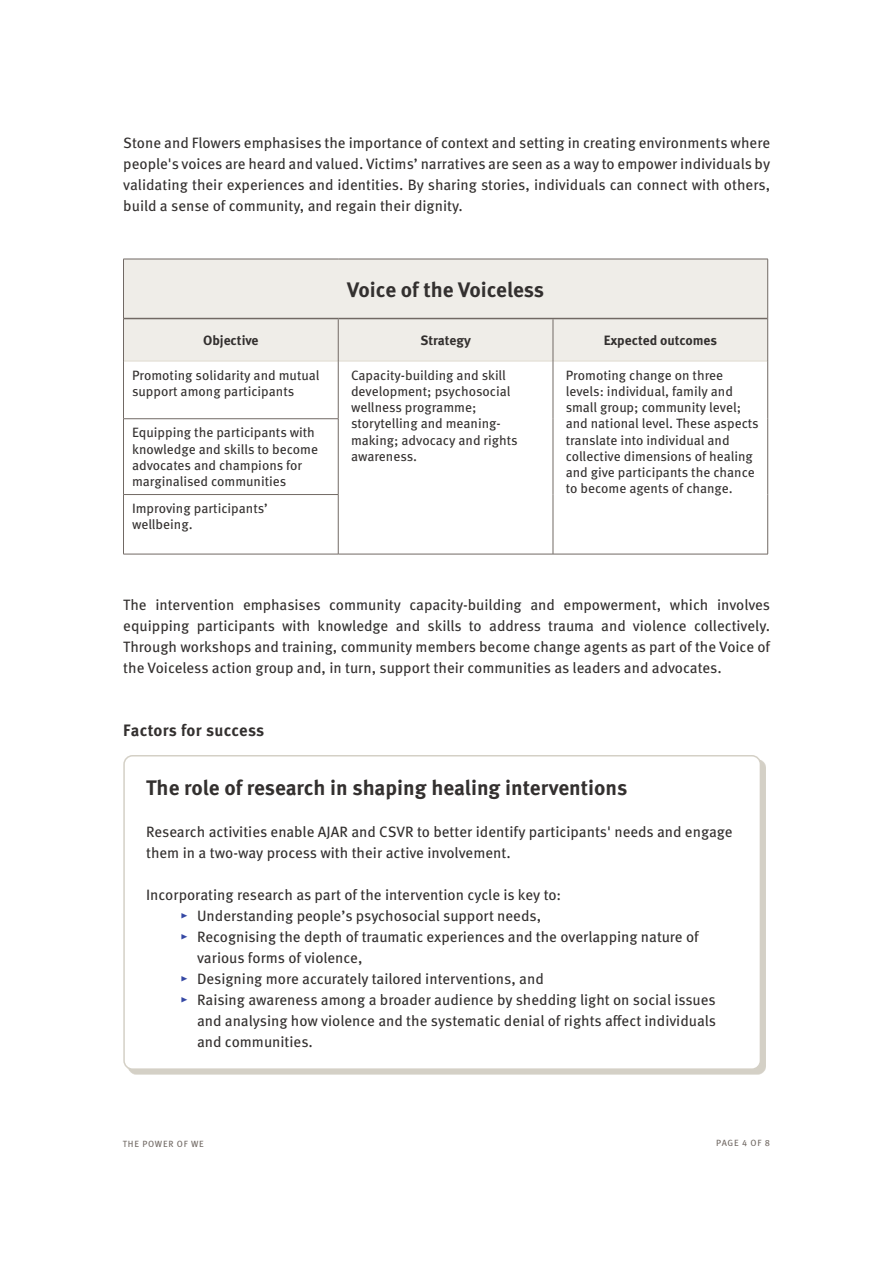
<style>
.page{position:relative;width:893px;height:1263px;background:#fff}
.page>*{position:absolute;margin:0;border:0;box-sizing:border-box;transform-origin:0 0}
.Headline_BlckGrey{font:700 21px "Meta Pro";color:#33302f}
.Tab_head1{font:700 21px "Meta Pro";color:#33302f}
.Zwischentitel_-_Level_A{font:700 16.5px "Meta Pro";letter-spacing:.015em;color:#33302f}
.fließ_10_14{font:15px/21px "Meta Pro";color:#33302f;text-align:justify}
.Fließ_linksb{font:15px/21px "Meta Pro";color:#33302f}
.Tab_fließ{font:13.5px/16.2px "Meta Pro";color:#33302f}
.Tab_head2{font:700 13.5px "Meta Pro";color:#33302f}
.Reporttitel{font:9px "Meta Pro";letter-spacing:.085em;color:#716964}
.s1{color:#3548a4}
</style>
<div class="page">
<div style="left:124px;top:260px;width:643px;height:101px;background:#efede8"></div>
<svg style="left:124px;top:362px;width:643px;height:192px"></svg>
<hr style="left:124px;top:361px;width:214px;height:1px;background:#e0dbd1">
<hr style="left:338px;top:361px;width:215px;height:1px;background:#e0dbd1">
<hr style="left:553px;top:361px;width:214px;height:1px;background:#e0dbd1">
<hr style="left:124px;top:318px;width:214px;height:1px;background:#716964">
<hr style="left:338px;top:318px;width:215px;height:1px;background:#716964">
<hr style="left:553px;top:318px;width:214px;height:1px;background:#716964">
<hr style="left:123px;top:418px;width:215px;height:1px;background:#716964">
<hr style="left:123px;top:494px;width:215px;height:1px;background:#716964">
<hr style="left:123px;top:259px;width:215px;height:1px;background:#716964">
<hr style="left:123px;top:259px;width:1px;height:59px;background:#716964">
<hr style="left:338px;top:259px;width:215px;height:1px;background:#716964">
<hr style="left:553px;top:259px;width:215px;height:1px;background:#716964">
<hr style="left:767px;top:259px;width:1px;height:59px;background:#716964">
<hr style="left:123px;top:318px;width:1px;height:43px;background:#716964">
<hr style="left:767px;top:318px;width:1px;height:43px;background:#716964">
<hr style="left:123px;top:361px;width:1px;height:58px;background:#716964">
<hr style="left:767px;top:361px;width:1px;height:58px;background:#716964">
<hr style="left:767px;top:419px;width:1px;height:75px;background:#716964">
<hr style="left:767px;top:494px;width:1px;height:60px;background:#716964">
<hr style="left:338px;top:554px;width:215px;height:1px;background:#716964">
<hr style="left:553px;top:554px;width:215px;height:1px;background:#716964">
<hr style="left:123px;top:419px;width:1px;height:75px;background:#716964">
<hr style="left:123px;top:495px;width:1px;height:59px;background:#716964">
<hr style="left:123px;top:554px;width:215px;height:1px;background:#716964">
<hr style="left:338px;top:319px;width:1px;height:42px;background:#716964">
<hr style="left:338px;top:361px;width:1px;height:58px;background:#716964">
<hr style="left:338px;top:419px;width:1px;height:75px;background:#716964">
<hr style="left:338px;top:495px;width:1px;height:59px;background:#716964">
<hr style="left:553px;top:319px;width:1px;height:42px;background:#716964">
<hr style="left:553px;top:361px;width:1px;height:58px;background:#716964">
<hr style="left:553px;top:419px;width:1px;height:75px;background:#716964">
<hr style="left:553px;top:494px;width:1px;height:60px;background:#716964">
<div style="left:127px;top:759px;width:639px;height:315px;background:#d4d0c6"></div>
<div style="left:124px;top:756px;width:636px;height:313px;background:#fff;border-radius:9px"></div>
<div style="left:123px;top:755px;width:638px;height:315px;border:2px solid #d4d0c6;border-radius:9px"></div>
<p class="fließ_10_14" style="left:123px;top:131px;width:648px">Stone and Flowers emphasises the importance of context and setting in creating environments where people's voices are heard and valued. Victims’ narratives are seen as a way to empower individuals by validating their experiences and identities. By sharing stories, individuals can connect with others, build a sense of community, and regain their dignity.</p>
<p class="Tab_head1" style="left:347px;top:273px;width:199px">Voice of the Voiceless</p>
<p class="Tab_head2" style="left:203px;top:330px;width:57px">Objective</p>
<p class="Tab_head2" style="left:420px;top:330px;width:52px">Strategy</p>
<p class="Tab_head2" style="left:604px;top:330px;width:115px">Expected outcomes</p>
<p class="Tab_fließ" style="left:132px;top:366px;width:189px">Promoting solidarity and mutual support among participants</p>
<p class="Tab_fließ" style="left:351px;top:366px;width:168px">Capacity-building and skill development; psychosocial wellness programme; storytelling and meaning&shy;making; advocacy and rights awareness.</p>
<p class="Tab_fließ" style="left:566px;top:366px;width:195px">Promoting change on three levels: individual, family and small group; community level; and national level. These aspects translate into individual and collective dimensions of healing and give participants the chance to become agents of change.</p>
<p class="Tab_fließ" style="left:132px;top:424px;width:188px">Equipping the participants with knowledge and skills to become advocates and champions for marginalised communities</p>
<p class="Tab_fließ" style="left:132px;top:499px;width:137px">Improving participants’ wellbeing.</p>
<p class="fließ_10_14" style="left:123px;top:593px;width:648px">The intervention emphasises community capacity-building and empowerment, which involves equipping participants with knowledge and skills to address trauma and violence collectively.<br>Through workshops and training, community members become change agents as part of the Voice of the Voiceless action group and, in turn, support their communities as leaders and advocates.</p>
<p class="Zwischentitel_-_Level_A" style="left:123px;top:717px;width:143px">Factors for success</p>
<p class="Headline_BlckGrey" style="left:146px;top:771px;width:483px">The role of research in shaping healing interventions</p>
<p class="Fließ_linksb" style="left:146px;top:820px;width:588px">Research activities enable AJAR and CSVR to better identify participants' needs and engage them in a two-way process with their active involvement.</p>
<p class="Fließ_linksb" style="left:146px;top:883px;width:417px">Incorporating research as part of the intervention cycle is key to:</p>
<p class="fließ_10_14" style="left:180px;top:904px;width:363px"><span class="s1">▸</span> Understanding people’s psychosocial support needs,</p>
<p class="fließ_10_14" style="left:197px;top:925px;width:503px;text-indent:-17px"><span class="s1">▸</span> Recognising the depth of traumatic experiences and the overlapping nature of various forms of violence,</p>
<p class="fließ_10_14" style="left:180px;top:967px;width:365px"><span class="s1">▸</span> Designing more accurately tailored interventions, and</p>
<p class="fließ_10_14" style="left:197px;top:988px;width:521px;text-indent:-17px"><span class="s1">▸</span> Raising awareness among a broader audience by shedding light on social issues and analysing how violence and the systematic denial of rights affect individuals and communities.</p>
<p class="Reporttitel" style="left:123px;top:1137px;width:82px">THE POWER OF WE</p>
<p class="Reporttitel" style="left:716px;top:1136px;width:55px">PAGE 4 OF 8</p>
</div>
